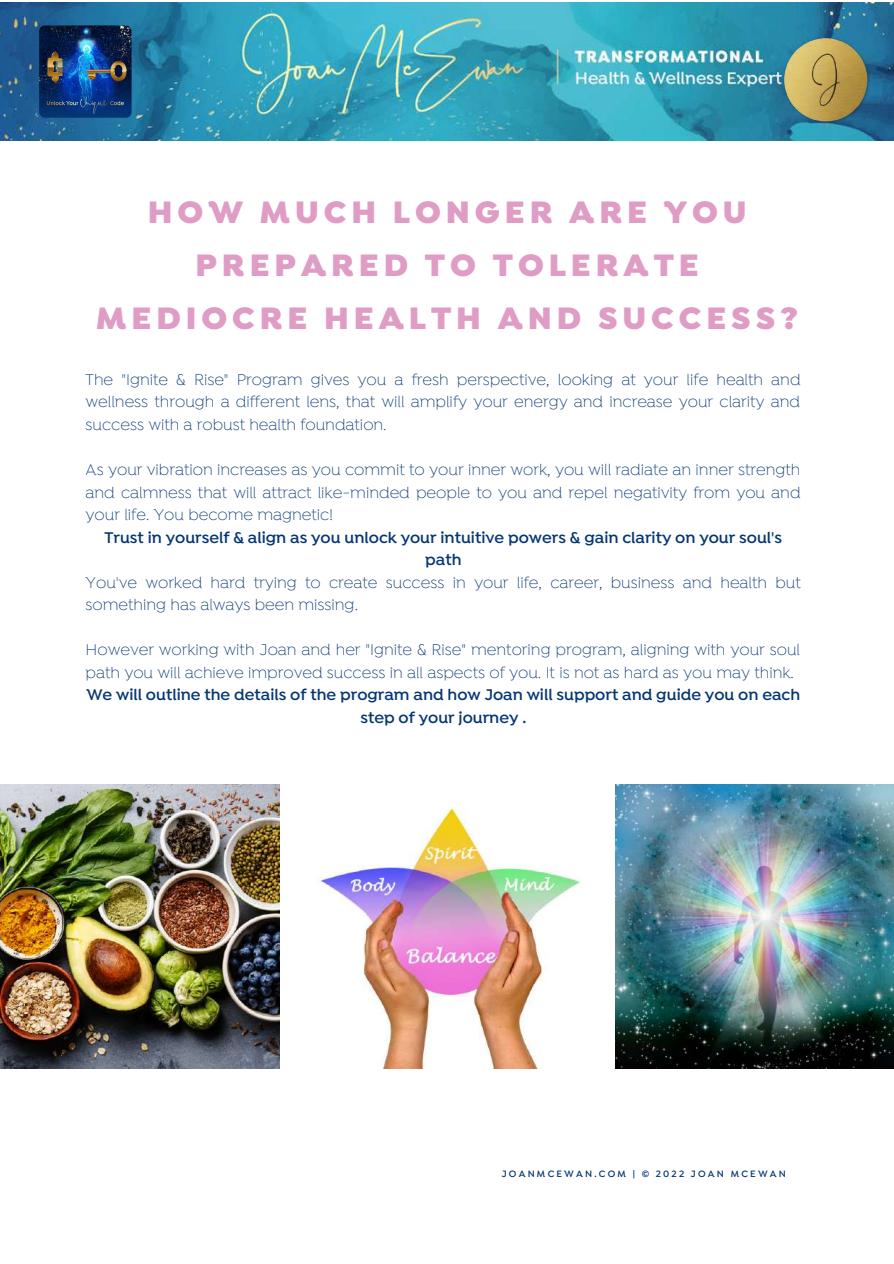
<style>
.page{position:relative;width:894px;height:1264px;background:#fff}
.page>*{position:absolute;margin:0;border:0;box-sizing:border-box;transform-origin:0 0}
.t1{font:900 33px/52.9px "Isidora";letter-spacing:.15em;color:#df9dc6;text-align:center}
.t2{font:300 16.5px/22.5px "Isidora";color:#043673;text-align:justify}
.t3{font:600 16.5px/22.5px "Isidora";color:#043673;text-align:center}
.t4{font:600 9.75px "Isidora";letter-spacing:.22em;color:#043673}
</style>
<div class="page">
<img style="left:0;top:785px;width:280px;height:283px">
<img style="left:317px;top:807px;width:264px;height:261px">
<img style="left:615px;top:785px;width:278px;height:283px">
<img style="left:0;top:3px;width:893px;height:137px">
<img style="left:782px;top:37px;width:88px;height:87px">
<img style="left:39px;top:25px;width:92px;height:93px;border-radius:6px">
<h1 class="t1" style="left:96px;top:189px;width:703px">HOW MUCH LONGER ARE YOU<br>PREPARED TO TOLERATE<br>MEDIOCRE HEALTH AND SUCCESS?</h1>
<p class="t2" style="left:86px;top:369px;width:716px">The "Ignite &amp; Rise" Program gives you a fresh perspective, looking at your life health and wellness through a different lens, that will amplify your energy and increase your clarity and success with a robust health foundation.</p>
<p class="t2" style="left:86px;top:459px;width:716px">As your vibration increases as you commit to your inner work, you will radiate an inner strength and calmness that will attract like-minded people to you and repel negativity from you and your life. You become magnetic!</p>
<p class="t3" style="left:104px;top:527px;width:679px">Trust in yourself &amp; align as you unlock your intuitive powers &amp; gain clarity on your soul's path</p>
<p class="t2" style="left:86px;top:572px;width:716px">You've worked hard trying to create success in your life, career, business and health but something has always been missing.</p>
<p class="t2" style="left:86px;top:640px;width:715px">However working with Joan and her "Ignite &amp; Rise" mentoring program, aligning with your soul path you will achieve improved success in all aspects of you. It is not as hard as you may think.</p>
<p class="t3" style="left:86px;top:685px;width:715px">We will outline the details of the program and how Joan will support and guide you on each step of your journey .</p>
<p class="t4" style="left:501px;top:1168px;width:286px">JOANMCEWAN.COM | © 2022 JOAN MCEWAN</p>
</div>
